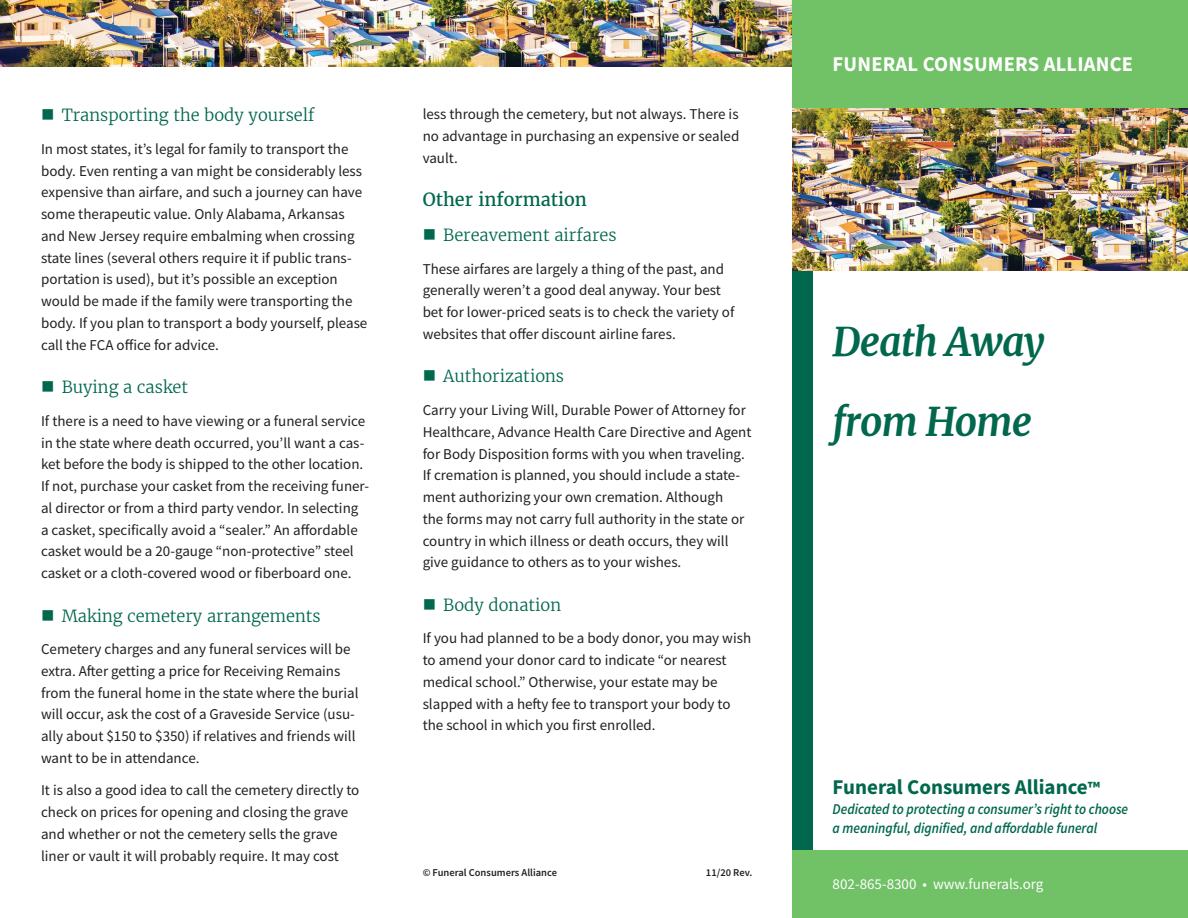
<style>
.page{position:relative;width:1188px;height:918px;background:#fff}
.page>*{position:absolute;margin:0;border:0;box-sizing:border-box;transform-origin:0 0}
.t1{font:italic 700 39px "Merriweather";letter-spacing:-.025em;color:#01674d}
.t2{font:700 21px "Source Sans Pro";color:#01674d}
.t3{font:700 21px "Source Sans Pro";letter-spacing:.01em;color:#fff}
.t4{font:18px "Merriweather";color:#01674d}
.t5{font:300 16.5px "Merriweather";color:#01674d}
.t6{font:15px/21.8px "Source Sans Pro";color:#231f20}
.t7{font:italic 600 15px/19.5px "Source Sans Pro";color:#01674d;scale:.9 1}
.t8{font:15px "Source Sans Pro";color:#fff}
.t9{font:600 10.5px "Source Sans Pro";color:#231f20}
.s1{font-size:18px}
</style>
<div class="page">
<img style="left:0;top:0;width:792px;height:67px">
<div style="left:793px;top:264px;width:20px;height:586px;background:#01674d"></div>
<div style="left:792px;top:850px;width:396px;height:68px;background:#71c167"></div>
<div style="left:792px;top:0;width:396px;height:108px;background:#71c167"></div>
<img style="left:793px;top:108px;width:395px;height:162px">
<p class="t5" style="left:41px;top:105px;width:275px">■ Transporting the body yourself</p>
<p class="t6" style="left:41px;top:138px;width:328px">In most states, it’s legal for family to transport the body. Even renting a van might be considerably less expensive than airfare, and such a journey can have some therapeutic value. Only Alabama, Arkansas and New Jersey require embalming when crossing state lines (several others require it if public trans&shy;portation is used), but it’s possible an exception would be made if the family were transporting the body. If you plan to transport a body yourself, please call the FCA office for advice.</p>
<p class="t5" style="left:41px;top:377px;width:149px">■ Buying a casket</p>
<p class="t6" style="left:41px;top:410px;width:330px">If there is a need to have viewing or a funeral service in the state where death occurred, you’ll want a cas&shy;ket before the body is shipped to the other location.<br>If not, purchase your casket from the receiving funer&shy;al director or from a third party vendor. In selecting a casket, specifically avoid a “sealer.” An affordable casket would be a 20-gauge “non-protective” steel casket or a cloth-covered wood or fiberboard one.</p>
<p class="t5" style="left:41px;top:605px;width:281px">■ Making cemetery arrangements</p>
<p class="t6" style="left:41px;top:638px;width:319px">Cemetery charges and any funeral services will be extra. After getting a price for Receiving Remains from the funeral home in the state where the burial will occur, ask the cost of a Graveside Service (usu&shy;ally about $150 to $350) if relatives and friends will want to be in attendance.</p>
<p class="t6" style="left:41px;top:779px;width:320px">It is also a good idea to call the cemetery directly to check on prices for opening and closing the grave and whether or not the cemetery sells the grave liner or vault it will probably require. It may cost</p>
<p class="t6" style="left:423px;top:104px;width:318px;text-align:justify">less through the cemetery, but not always. There is no advantage in purchasing an expensive or sealed vault.</p>
<p class="t4" style="left:423px;top:189px;width:166px">Other information</p>
<p class="t5" style="left:423px;top:225px;width:195px">■ Bereavement airfares</p>
<p class="t6" style="left:423px;top:258px;width:313px">These airfares are largely a thing of the past, and generally weren’t a good deal anyway. Your best bet for lower-priced seats is to check the variety of websites that offer discount airline fares.</p>
<p class="t5" style="left:423px;top:366px;width:143px">■ Authorizations</p>
<p class="t6" style="left:423px;top:399px;width:330px">Carry your Living Will, Durable Power of Attorney for Healthcare, Advance Health Care Directive and Agent for Body Disposition forms with you when traveling.<br>If cremation is planned, you should include a state&shy;ment authorizing your own cremation. Although<br>the forms may not carry full authority in the state or country in which illness or death occurs, they will give guidance to others as to your wishes.</p>
<p class="t5" style="left:423px;top:595px;width:140px">■ Body donation</p>
<p class="t6" style="left:423px;top:627px;width:330px">If you had planned to be a body donor, you may wish to amend your donor card to indicate “or nearest medical school.” Otherwise, your estate may be slapped with a hefty fee to transport your body to the school in which you first enrolled.</p>
<p class="t9" style="left:423px;top:866px;width:136px">© Funeral Consumers Alliance</p>
<p class="t9" style="left:706px;top:866px;width:48px">11/20 Rev.</p>
<p class="t3" style="left:833px;top:50px;width:302px">FUNERAL CONSUMERS ALLIANCE</p>
<p class="t1" style="left:833px;top:317px;width:214px">Death Away</p>
<p class="t1" style="left:833px;top:398px;width:201px">from Home</p>
<p class="t2" style="left:833px;top:773px;width:269px">Funeral Consumers Alliance<span class="s1">™</span></p>
<p class="t7" style="left:833px;top:799px;width:330px">Dedicated to protecting a consumer’s right to choose a meaningful, dignified, and affordable funeral</p>
<p class="t8" style="left:833px;top:874px;width:212px">802-865-8300 • www.funerals.org</p>
</div>
